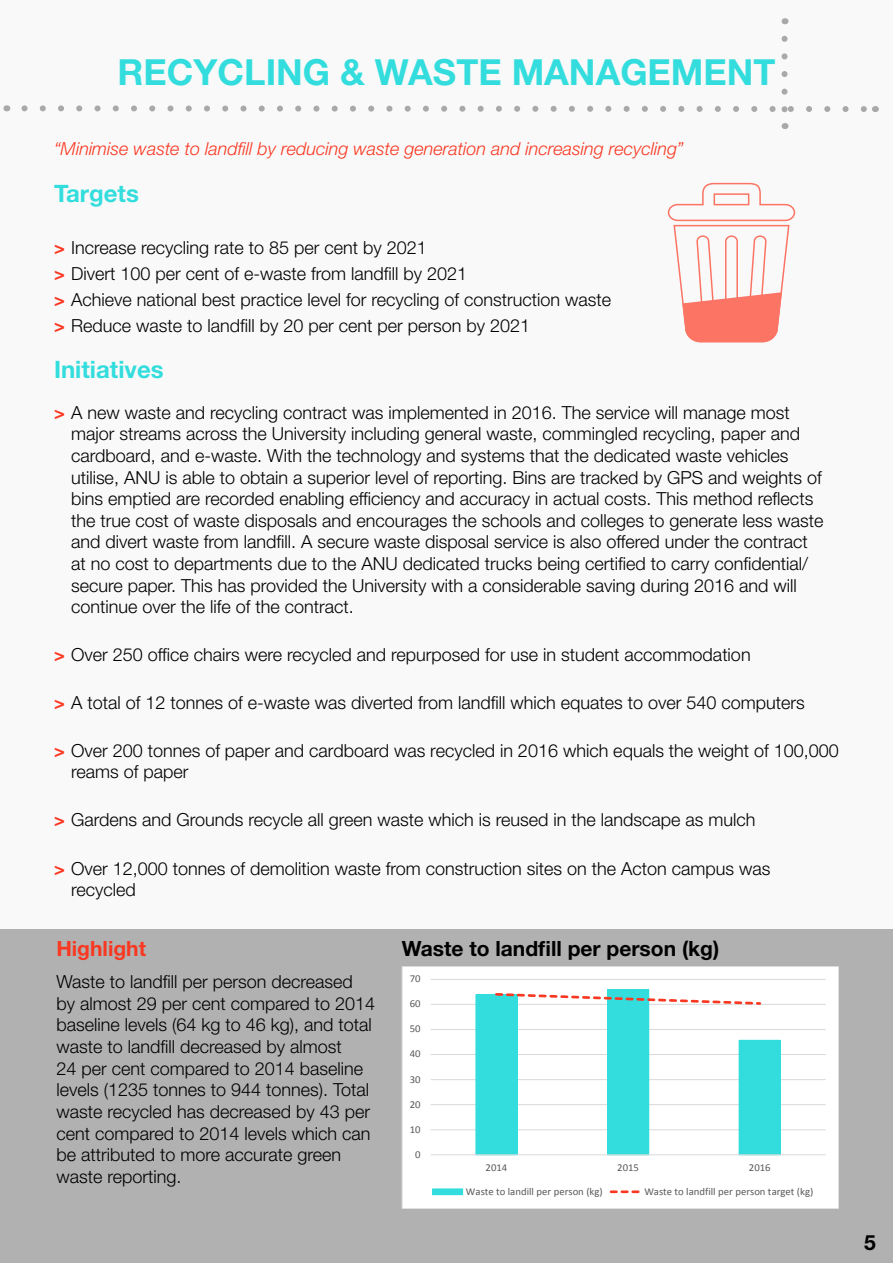
<style>
.page{position:relative;width:893px;height:1263px;background:#fff}
.page>*{position:absolute;margin:0;border:0;box-sizing:border-box;transform-origin:0 0}
.t1{font:700 36px "Helvetica Neue LT Std";color:#34dddd}
.t2{font:700 24px "Helvetica Neue LT Std";color:#34dddd}
.t3{font:700 21px "Helvetica Neue LT Std";color:#000}
.t4{font:700 21px "Helvetica Neue LT Std";color:#f93822}
.t5{font:300 18px/21.6px "Helvetica Neue LT Std";color:#000}
.t6{font:italic 300 18px "Helvetica Neue LT Std";color:#f93822}
.t7{font:10.5px "Calibri";color:#595959}
.s1{font-weight:700;color:#f93822}
</style>
<div class="page">
<div style="left:0;top:0;width:893px;height:929px;background:#f9f9f9"></div>
<div style="left:0;top:929px;width:893px;height:333px;background:#b1b1b1"></div>
<svg style="left:21px;top:39px;width:855px;height:74px"></svg>
<svg style="left:667px;top:182px;width:129px;height:161px"></svg>
<div style="left:402px;top:966px;width:437px;height:243px;background:#fff"></div>
<hr style="left:431px;top:1129px;width:395px;height:1px;background:#d9d9d9">
<hr style="left:431px;top:1104px;width:395px;height:1px;background:#d9d9d9">
<hr style="left:431px;top:1079px;width:395px;height:1px;background:#d9d9d9">
<hr style="left:431px;top:1054px;width:395px;height:1px;background:#d9d9d9">
<hr style="left:431px;top:1029px;width:395px;height:1px;background:#d9d9d9">
<hr style="left:431px;top:1004px;width:395px;height:1px;background:#d9d9d9">
<hr style="left:431px;top:979px;width:395px;height:1px;background:#d9d9d9">
<div style="left:476px;top:995px;width:41px;height:160px;background:#34dddd"></div>
<div style="left:475px;top:994px;width:43px;height:161px;border:1px solid #34dddd"></div>
<div style="left:607px;top:989px;width:42px;height:166px;background:#34dddd"></div>
<div style="left:739px;top:1040px;width:41px;height:115px;background:#34dddd"></div>
<div style="left:739px;top:1040px;width:42px;height:115px;border:1px solid #34dddd"></div>
<hr style="left:431px;top:1154px;width:395px;height:1px;background:#d9d9d9">
<svg style="left:494px;top:991px;width:268px;height:15px"></svg>
<div style="left:433px;top:1189px;width:30px;height:6px;background:#34dddd"></div>
<div style="left:432px;top:1188px;width:31px;height:7px;border:1px solid #34dddd"></div>
<svg style="left:611px;top:1190px;width:29px;height:3px"></svg>
<div style="left:402px;top:966px;width:437px;height:243px;border:1px solid #d9d9d9"></div>
<h1 class="t1" style="left:118px;top:50px;width:659px">RECYCLING &amp; WASTE MANAGEMENT</h1>
<p class="t6" style="left:54px;top:138px;width:631px">“Minimise waste to landfill by reducing waste generation and increasing recycling”</p>
<h2 class="t2" style="left:54px;top:179px;width:86px">Targets</h2>
<p class="t5" style="left:54px;top:234px;width:559px;line-height:25.8px"><span class="s1">&gt;</span> Increase recycling rate to 85 per cent by 2021<br><span class="s1">&gt;</span> Divert 100 per cent of e-waste from landfill by 2021<br><span class="s1">&gt;</span> Achieve national best practice level for recycling of construction waste <span class="s1">&gt;</span> Reduce waste to landfill by 20 per cent per person by 2021</p>
<h2 class="t2" style="left:54px;top:354px;width:111px">Initiatives</h2>
<p class="t5" style="left:71px;top:401px;width:754px;text-indent:-17px"><span class="s1">&gt;</span> A new waste and recycling contract was implemented in 2016. The service will manage most major streams across the University including general waste, commingled recycling, paper and cardboard, and e-waste. With the technology and systems that the dedicated waste vehicles utilise, ANU is able to obtain a superior level of reporting. Bins are tracked by GPS and weights of bins emptied are recorded enabling efficiency and accuracy in actual costs. This method reflects the true cost of waste disposals and encourages the schools and colleges to generate less waste and divert waste from landfill. A secure waste disposal service is also offered under the contract at no cost to departments due to the ANU dedicated trucks being certified to carry confidential/ secure paper. This has provided the University with a considerable saving during 2016 and will continue over the life of the contract.</p>
<p class="t5" style="left:54px;top:643px;width:698px"><span class="s1">&gt;</span> Over 250 office chairs were recycled and repurposed for use in student accommodation</p>
<p class="t5" style="left:54px;top:691px;width:752px"><span class="s1">&gt;</span> A total of 12 tonnes of e-waste was diverted from landfill which equates to over 540 computers</p>
<p class="t5" style="left:71px;top:739px;width:769px;text-indent:-17px"><span class="s1">&gt;</span> Over 200 tonnes of paper and cardboard was recycled in 2016 which equals the weight of 100,000 reams of paper</p>
<p class="t5" style="left:54px;top:809px;width:703px"><span class="s1">&gt;</span> Gardens and Grounds recycle all green waste which is reused in the landscape as mulch</p>
<p class="t5" style="left:71px;top:857px;width:701px;text-indent:-17px"><span class="s1">&gt;</span> Over 12,000 tonnes of demolition waste from construction sites on the Acton campus was recycled</p>
<p class="t4" style="left:56px;top:935px;width:91px">Highlight</p>
<p class="t5" style="left:56px;top:971px;width:320px">Waste to landfill per person decreased by almost 29 per cent compared to 2014 baseline levels (64 kg to 46 kg), and total waste to landfill decreased by almost<br>24 per cent compared to 2014 baseline levels (1235 tonnes to 944 tonnes). Total waste recycled has decreased by 43 per cent compared to 2014 levels which can be attributed to more accurate green waste reporting.</p>
<p class="t3" style="left:402px;top:935px;width:319px">Waste to landfill per person (kg)</p>
<p class="t7" style="left:410px;top:971px;width:12px">70</p>
<p class="t7" style="left:410px;top:996px;width:12px">60</p>
<p class="t7" style="left:410px;top:1022px;width:12px">50</p>
<p class="t7" style="left:410px;top:1047px;width:12px">40</p>
<p class="t7" style="left:410px;top:1072px;width:12px">30</p>
<p class="t7" style="left:410px;top:1097px;width:12px">20</p>
<p class="t7" style="left:410px;top:1122px;width:12px">10</p>
<p class="t7" style="left:415px;top:1147px;width:7px">0</p>
<p class="t7" style="left:486px;top:1161px;width:23px">2014</p>
<p class="t7" style="left:617px;top:1161px;width:23px">2015</p>
<p class="t7" style="left:749px;top:1161px;width:23px">2016</p>
<p class="t7" style="left:466px;top:1184px;width:138px">Waste to landill per person (kg)</p>
<p class="t7" style="left:644px;top:1184px;width:171px">Waste to landfill per person target (kg)</p>
<p class="t3" style="left:864px;top:1229px;width:13px">5</p>
</div>
